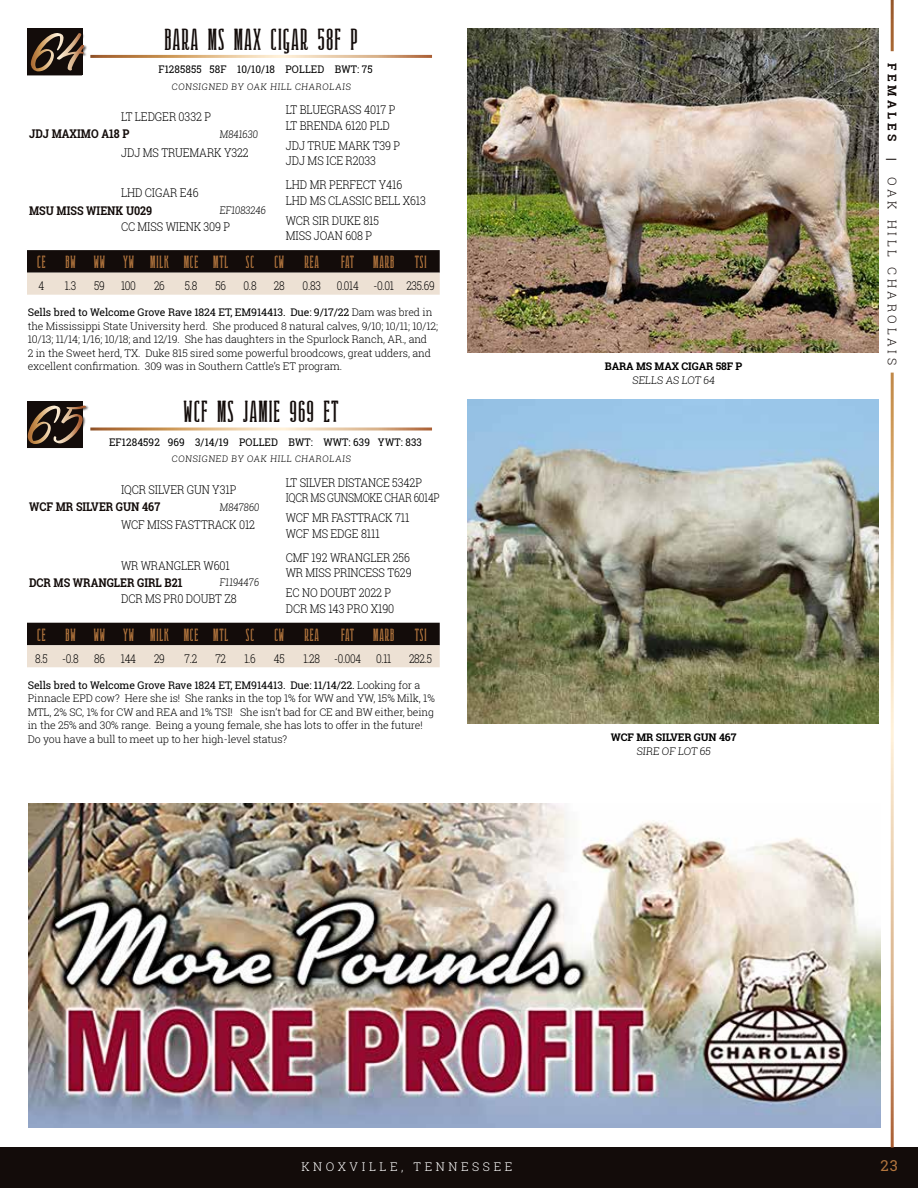
<style>
.page{position:relative;width:918px;height:1188px;background:#fff}
.page>*{position:absolute;margin:0;border:0;box-sizing:border-box;transform-origin:0 0}
.t1{font:28.5px "Ridewell";letter-spacing:.03em;color:#130c0a;scale:1.25 1}
.t2{font:22.5px "Sandiego";color:#fff}
.t3{font:16.5px "Ridewell";letter-spacing:.04em;color:#b2753d;scale:1.25 1}
.t4{font:15px "Roboto Slab";color:#b2753d}
.t5{font:300 12px "Roboto Slab";letter-spacing:-.01em;color:#000;scale:.9 1}
.t6{font:300 12px "Roboto Slab";letter-spacing:-.01em;color:#000;scale:.85 1}
.t7{font:700 12px "Roboto Slab";color:#130c0a;scale:.9 1}
.t8{font:300 12px "Roboto Slab";letter-spacing:-.03em;color:#000;scale:.84 1}
.t9{font:300 12px "Roboto Slab";letter-spacing:.3em;color:#fff}
.t10{font:300 12px "Roboto Slab";letter-spacing:.3em;color:#130c0a}
.t11{font:300 12px "Roboto Slab";letter-spacing:-.03em;color:#000;scale:.83 1}
.t12{font:700 12px "Roboto Slab";letter-spacing:.3em;color:#130c0a}
.t13{font:700 12px "Roboto Slab";color:#130c0a}
.t14{font:300 10.5px/13.5px "Roboto Slab";letter-spacing:-.01em;color:#000}
.t15{font:10.5px "Roboto Slab";letter-spacing:.01em;color:#000;scale:.95 1}
.t16{font:700 10.5px "Roboto Slab";letter-spacing:-.01em;color:#000}
.t17{font:300 10.5px "Roboto Slab";letter-spacing:-.01em;color:#000;scale:.9 1}
.t18{font:300 9px "Roboto Slab";color:#000}
.s1{font-weight:400}
</style>
<div class="page">
<div style="left:0;top:1148px;width:918px;height:40px;background:#130c0a"></div>
<img style="left:467px;top:28px;width:412px;height:324px">
<svg style="left:27px;top:28px;width:55px;height:47px"></svg>
<div style="left:30px;top:33px;width:58px;height:42px;background:#130c0a"></div>
<svg style="left:27px;top:250px;width:413px;height:45px;background:#807770"></svg>
<img style="left:467px;top:400px;width:412px;height:324px">
<svg style="left:27px;top:401px;width:55px;height:5px"></svg>
<div style="left:27px;top:406px;width:62px;height:42px;background:#130c0a"></div>
<svg style="left:27px;top:623px;width:413px;height:44px;background:#7f766e"></svg>
<img style="left:28px;top:804px;width:852px;height:324px">
<h2 class="t2" style="left:31px;top:49px;width:49px">64</h2>
<h1 class="t1" style="left:165px;top:23px;width:156px">BARA MS MAX CIGAR 58F P</h1>
<p class="t15" style="left:158px;top:62px;width:227px">F1285855 58F 10/10/18 POLLED BWT: 75</p>
<p class="t18" style="left:172px;top:80px;width:182px">CONSIGNED BY OAK HILL CHAROLAIS</p>
<p class="t5" style="left:121px;top:109px;width:101px">LT LEDGER 0332 P</p>
<p class="t7" style="left:29px;top:126px;width:113px">JDJ MAXIMO A18 P</p>
<p class="t17" style="left:220px;top:127px;width:45px">M841630</p>
<p class="t5" style="left:121px;top:144px;width:143px">JDJ MS TRUEMARK Y322</p>
<p class="t5" style="left:121px;top:184px;width:88px">LHD CIGAR E46</p>
<p class="t7" style="left:29px;top:202px;width:138px">MSU MISS WIENK U029</p>
<p class="t17" style="left:220px;top:203px;width:54px">EF1083246</p>
<p class="t5" style="left:121px;top:218px;width:123px">CC MISS WIENK 309 P</p>
<p class="t5" style="left:286px;top:102px;width:123px">LT BLUEGRASS 4017 P</p>
<p class="t5" style="left:286px;top:117px;width:117px">LT BRENDA 6120 PLD</p>
<p class="t5" style="left:286px;top:137px;width:129px">JDJ TRUE MARK T39 P</p>
<p class="t5" style="left:286px;top:153px;width:102px">JDJ MS ICE R2033</p>
<p class="t5" style="left:286px;top:176px;width:131px">LHD MR PERFECT Y416</p>
<p class="t5" style="left:286px;top:192px;width:157px">LHD MS CLASSIC BELL X613</p>
<p class="t5" style="left:286px;top:212px;width:105px">WCR SIR DUKE 815</p>
<p class="t5" style="left:286px;top:228px;width:98px">MISS JOAN 608 P</p>
<h3 class="t3" style="left:37px;top:252px;width:227px">CE BW WW YW MILK MCE MTL SC CW REA</h3>
<h3 class="t3" style="left:341px;top:252px;width:70px">FAT MARB TSI</h3>
<p class="t6" style="left:39px;top:277px;width:8px">4</p>
<p class="t6" style="left:65px;top:277px;width:15px">1.3</p>
<p class="t6" style="left:94px;top:277px;width:14px">59</p>
<p class="t6" style="left:121px;top:277px;width:19px">100</p>
<p class="t6" style="left:154px;top:277px;width:14px">26</p>
<p class="t6" style="left:185px;top:277px;width:16px">5.8</p>
<p class="t6" style="left:216px;top:277px;width:14px">56</p>
<p class="t6" style="left:244px;top:277px;width:17px">0.8</p>
<p class="t6" style="left:274px;top:277px;width:14px">28</p>
<p class="t6" style="left:303px;top:277px;width:23px">0.83</p>
<p class="t11" style="left:337px;top:277px;width:120px">0.014 -0.01 235.69</p>
<p class="t14" style="left:28px;top:305px;width:412px"><span class="s1">Sells bred to Welcome Grove Rave 1824 ET, EM914413. Due: 9/17/22</span> Dam was bred in the Mississippi State University herd. She produced 8 natural calves, 9/10; 10/11; 10/12; 10/13; 11/14; 1/16; 10/18; and 12/19. She has daughters in the Spurlock Ranch, AR. , and<br>2 in the Sweet herd, TX. Duke 815 sired some powerful broodcows, great udders, and excellent confirmation. 309 was in Southern Cattle’s ET program.</p>
<h2 class="t2" style="left:28px;top:422px;width:49px">65</h2>
<h1 class="t1" style="left:184px;top:395px;width:126px">WCF MS JAMIE 969 ET</h1>
<p class="t15" style="left:109px;top:435px;width:331px">EF1284592 969 3/14/19 POLLED BWT: WWT: 639 YWT: 833</p>
<p class="t18" style="left:172px;top:453px;width:182px">CONSIGNED BY OAK HILL CHAROLAIS</p>
<p class="t5" style="left:121px;top:481px;width:130px">IQCR SILVER GUN Y31P</p>
<p class="t7" style="left:29px;top:498px;width:147px">WCF MR SILVER GUN 467</p>
<p class="t17" style="left:220px;top:500px;width:47px">M847860</p>
<p class="t5" style="left:121px;top:517px;width:150px">WCF MISS FASTTRACK 012</p>
<p class="t5" style="left:121px;top:557px;width:122px">WR WRANGLER W601</p>
<p class="t7" style="left:29px;top:575px;width:172px">DCR MS WRANGLER GIRL B21</p>
<p class="t17" style="left:220px;top:575px;width:46px">F1194476</p>
<p class="t5" style="left:121px;top:591px;width:130px">DCR MS PR0 DOUBT Z8</p>
<p class="t5" style="left:286px;top:474px;width:153px">LT SILVER DISTANCE 5342P</p>
<p class="t8" style="left:286px;top:490px;width:185px">IQCR MS GUNSMOKE CHAR 6014P</p>
<p class="t5" style="left:286px;top:510px;width:139px">WCF MR FASTTRACK 711</p>
<p class="t5" style="left:286px;top:525px;width:106px">WCF MS EDGE 8111</p>
<p class="t5" style="left:286px;top:549px;width:140px">CMF 192 WRANGLER 256</p>
<p class="t5" style="left:286px;top:565px;width:141px">WR MISS PRINCESS T629</p>
<p class="t5" style="left:286px;top:585px;width:119px">EC NO DOUBT 2022 P</p>
<p class="t5" style="left:286px;top:600px;width:122px">DCR MS 143 PRO X190</p>
<h3 class="t3" style="left:37px;top:625px;width:227px">CE BW WW YW MILK MCE MTL SC CW REA</h3>
<h3 class="t3" style="left:341px;top:625px;width:70px">FAT MARB TSI</h3>
<p class="t6" style="left:35px;top:650px;width:53px">8.5 -0.8</p>
<p class="t6" style="left:94px;top:650px;width:14px">86</p>
<p class="t6" style="left:121px;top:650px;width:19px">144</p>
<p class="t6" style="left:154px;top:650px;width:14px">29</p>
<p class="t6" style="left:185px;top:650px;width:17px">7.2</p>
<p class="t6" style="left:215px;top:650px;width:14px">72</p>
<p class="t6" style="left:244px;top:650px;width:15px">1.6</p>
<p class="t6" style="left:274px;top:650px;width:14px">45</p>
<p class="t6" style="left:303px;top:650px;width:105px">1.28 -0.004 0.11</p>
<p class="t6" style="left:409px;top:650px;width:29px">282.5</p>
<p class="t14" style="left:28px;top:678px;width:409px"><span class="s1">Sells bred to Welcome Grove Rave 1824 ET, EM914413. Due: 11/14/22.</span> Looking for a Pinnacle EPD cow? Here she is! She ranks in the top 1% for WW and YW, 15% Milk, 1% MTL, 2% SC, 1% for CW and REA and 1% TSI! She isn’t bad for CE and BW either, being in the 25% and 30% range. Being a young female, she has lots to offer in the future!<br>Do you have a bull to meet up to her high-level status?</p>
<p class="t16" style="left:605px;top:359px;width:139px">BARA MS MAX CIGAR 58F P</p>
<p class="t14" style="left:632px;top:373px;width:85px">SELLS AS LOT 64</p>
<p class="t16" style="left:611px;top:730px;width:127px">WCF MR SILVER GUN 467</p>
<p class="t14" style="left:637px;top:744px;width:77px">SIRE OF LOT 65</p>
<p class="t12" style="left:900px;top:63px;width:80px;rotate:90deg">FEMALES</p>
<p class="t13" style="left:900px;top:158px;width:4px;rotate:90deg">|</p>
<p class="t10" style="left:900px;top:177px;width:189px;rotate:90deg">OAK HILL CHAROLAIS</p>
<p class="t9" style="left:301px;top:1158px;width:212px">KNOXVILLE, TENNESSEE</p>
<h3 class="t4" style="left:880px;top:1155px;width:19px">23</h3>
</div>
